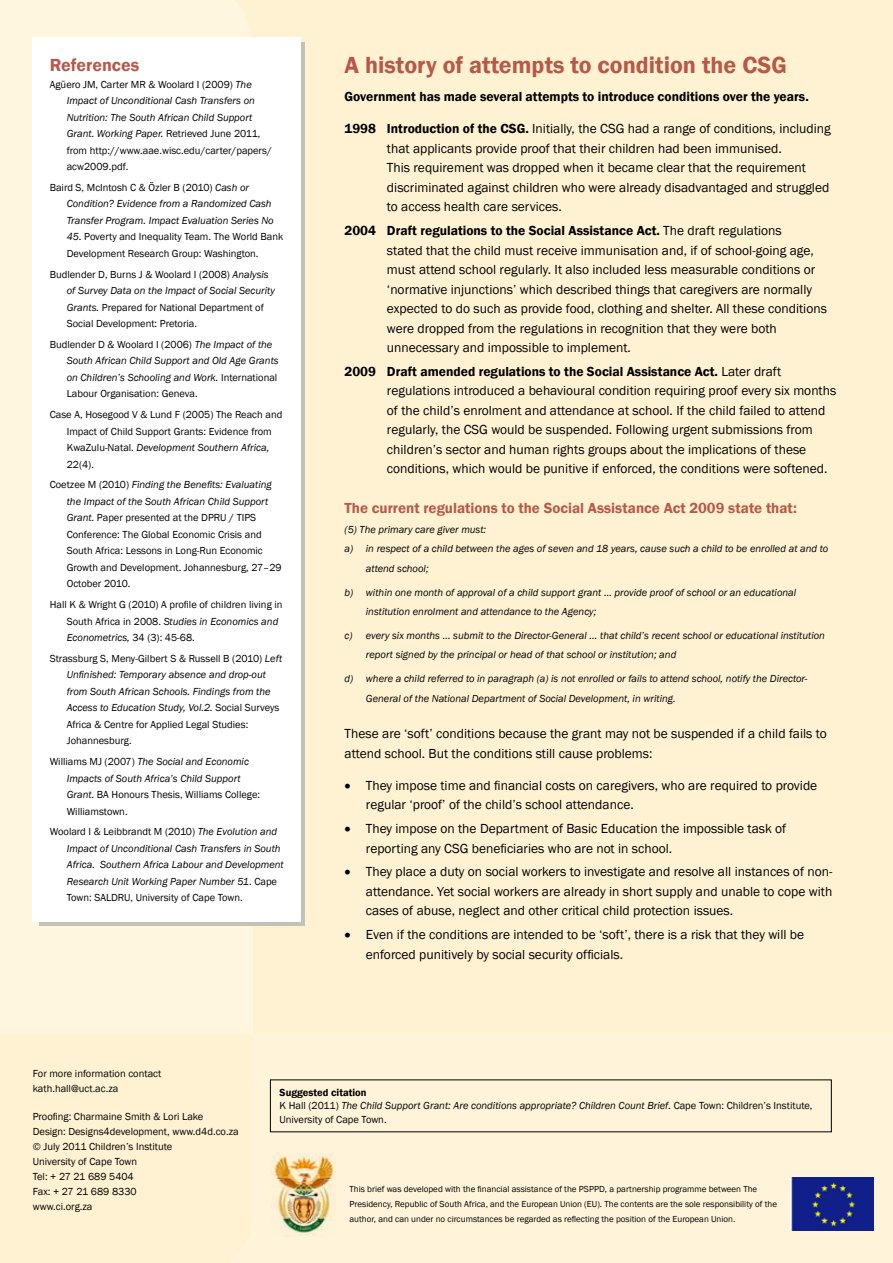
<style>
.page{position:relative;width:893px;height:1263px;background:#fff}
.page>*{position:absolute;margin:0;border:0;box-sizing:border-box;transform-origin:0 0}
.t1{font:600 24px "Franklin Gothic";color:#b75948}
.t2{font:600 18px "Franklin Gothic";color:#b75948}
.t3{font:600 15px "Franklin Gothic";color:#b75948}
.t4{font:13.5px/19.5px "Franklin Gothic";color:#000}
.t5{font:600 13.5px "Franklin Gothic";color:#000}
.t6{font:italic 10.5px/16.5px "Franklin Gothic";color:#000}
.t7{font:10.5px/16.5px "Franklin Gothic";color:#000}
.t8{font:9px/15px "Franklin Gothic";color:#000}
.s1{font-style:italic}
.s2{font-style:normal}
.s3{font-weight:600}
.s4{font-weight:600;font-style:normal}
</style>
<div class="page">
<div style="left:253px;top:1034px;width:640px;height:229px;background:#fff4d9"></div>
<div style="left:197px;top:0;width:696px;height:1034px;background:#fff2d3"></div>
<div style="left:0;top:0;width:253px;height:1034px;background:#fff6e0"></div>
<div style="left:0;top:1034px;width:253px;height:229px;background:#fff2d3"></div>
<div style="left:39px;top:43px;width:266px;height:883px;background:#c2c2b6"></div>
<div style="left:33px;top:37px;width:268px;height:884px;background:#fff"></div>
<img style="left:790px;top:1177px;width:83px;height:53px">
<img style="left:272px;top:1153px;width:64px;height:83px">
<h2 class="t2" style="left:50px;top:54px;width:91px">References</h2>
<p class="t7" style="left:67px;top:76px;width:207px;text-indent:-17px">Agüero JM, Carter MR &amp; Woolard I (2009) <span class="s1">The Impact of Unconditional Cash Transfers on Nutrition: The South African Child Support Grant. Working Paper.</span> Retrieved June 2011, from http://www.aae.wisc.edu/carter/papers/ acw2009.pdf.</p>
<p class="t6" style="left:67px;top:179px;width:208px;text-indent:-17px"><span class="s2">Baird S, McIntosh C &amp; Özler B (2010)</span> Cash or<br>Condition? Evidence from a Randomized Cash<br>Transfer Program. Impact Evaluation Series No</p>
<p class="t7" style="left:67px;top:229px;width:218px"><span class="s1">45.</span> Poverty and Inequality Team. The World Bank<br>Development Research Group: Washington.</p>
<p class="t7" style="left:67px;top:266px;width:210px;text-indent:-17px">Budlender D, Burns J &amp; Woolard I (2008) <span class="s1">Analysis of Survey Data on the Impact of Social Security Grants.</span> Prepared for National Department of Social Development: Pretoria.</p>
<p class="t6" style="left:67px;top:336px;width:213px;text-indent:-17px"><span class="s2">Budlender D &amp; Woolard I (2006)</span> The Impact of the South African Child Support and Old Age Grants on Children’s Schooling and Work. <span class="s2">International Labour Organisation: Geneva.</span></p>
<p class="t7" style="left:67px;top:406px;width:217px;text-indent:-17px">Case A, Hosegood V &amp; Lund F (2005) The Reach and Impact of Child Support Grants: Evidence from KwaZulu-Natal. <span class="s1">Development Southern Africa, </span>22(4).</p>
<p class="t7" style="left:67px;top:477px;width:216px;text-indent:-17px">Coetzee M (2010) <span class="s1">Finding the Benefits: Evaluating the Impact of the South African Child Support Grant.</span> Paper presented at the DPRU / TIPS Conference: The Global Economic Crisis and South Africa: Lessons in Long-Run Economic Growth and Development. Johannesburg, 27–29<br>October 2010.</p>
<p class="t7" style="left:67px;top:596px;width:217px;text-indent:-17px">Hall K &amp; Wright G (2010) A profile of children living in<br>South Africa in 2008. <span class="s1">Studies in Economics and<br>Econometrics,</span> 34 (3): 45-68.</p>
<p class="t6" style="left:67px;top:650px;width:217px;text-indent:-17px"><span class="s2">Strassburg S, Meny-Gilbert S &amp; Russell B (2010)</span> Left Unfinished: Temporary absence and drop-out from South African Schools. Findings from the Access to Education Study, Vol.2. <span class="s2">Social Surveys Africa &amp; Centre for Applied Legal Studies:<br>Johannesburg.</span></p>
<p class="t7" style="left:67px;top:753px;width:195px;text-indent:-17px">Williams MJ (2007) <span class="s1">The Social and Economic Impacts of South Africa’s Child Support Grant.</span> BA Honours Thesis, Williams College:<br>Williamstown.</p>
<p class="t6" style="left:67px;top:824px;width:219px;text-indent:-17px"><span class="s2">Woolard I &amp; Leibbrandt M (2010)</span> The Evolution and Impact of Unconditional Cash Transfers in South Africa. Southern Africa Labour and Development Research Unit Working Paper Number 51<span class="s2">. Cape Town: SALDRU, University of Cape Town.</span></p>
<h1 class="t1" style="left:344px;top:50px;width:444px">A history of attempts to condition the CSG</h1>
<p class="t5" style="left:344px;top:88px;width:466px">Government has made several attempts to introduce conditions over the years.</p>
<p class="t4" style="left:387px;top:119px;width:445px;text-indent:-43px"><span class="s3">1998 Introduction of the CSG.</span> Initially, the CSG had a range of conditions, including that applicants provide proof that their children had been immunised.<br>This requirement was dropped when it became clear that the requirement discriminated against children who were already disadvantaged and struggled to access health care services.</p>
<p class="t4" style="left:387px;top:221px;width:441px;text-indent:-43px"><span class="s3">2004 Draft regulations to the Social Assistance Act.</span> The draft regulations<br>stated that the child must receive immunisation and, if of school-going age, must attend school regularly. It also included less measurable conditions or ‘normative injunctions’ which described things that caregivers are normally expected to do such as provide food, clothing and shelter. All these conditions were dropped from the regulations in recognition that they were both unnecessary and impossible to implement.</p>
<p class="t4" style="left:387px;top:362px;width:451px;text-indent:-43px"><span class="s3">2009 Draft amended regulations to the Social Assistance Act.</span> Later draft regulations introduced a behavioural condition requiring proof every six months of the child’s enrolment and attendance at school. If the child failed to attend regularly, the CSG would be suspended. Following urgent submissions from children’s sector and human rights groups about the implications of these conditions, which would be punitive if enforced, the conditions were softened.</p>
<p class="t3" style="left:345px;top:499px;width:454px">The current regulations to the Social Assistance Act 2009 state that:</p>
<p class="t6" style="left:345px;top:521px;width:143px">(5) The primary care giver must:</p>
<p class="t6" style="left:345px;top:541px;width:485px">a) in respect of a child between the ages of seven and 18 years, cause such a child to be enrolled at and to</p>
<p class="t6" style="left:366px;top:560px;width:64px">attend school;</p>
<p class="t6" style="left:366px;top:582px;width:432px;line-height:19.5px;text-indent:-21px">b) within one month of approval of a child support grant … provide proof of school or an educational institution enrolment and attendance to the Agency;</p>
<p class="t6" style="left:366px;top:626px;width:461px;line-height:19.5px;text-indent:-21px">c) every six months … submit to the Director-General … that child’s recent school or educational institution report signed by the principal or head of that school or institution; and</p>
<p class="t6" style="left:366px;top:669px;width:443px;line-height:19.5px;text-indent:-21px">d) where a child referred to in paragraph (a) is not enrolled or fails to attend school, notify the Director-<br>General of the National Department of Social Development, in writing.</p>
<p class="t4" style="left:345px;top:724px;width:484px">These are ‘soft’ conditions because the grant may not be suspended if a child fails to attend school. But the conditions still cause problems:</p>
<p class="t4" style="left:366px;top:776px;width:453px;text-indent:-21px">• They impose time and financial costs on caregivers, who are required to provide regular ‘proof’ of the child’s school attendance.</p>
<p class="t4" style="left:366px;top:819px;width:422px;text-indent:-21px">• They impose on the Department of Basic Education the impossible task of reporting any CSG beneficiaries who are not in school.</p>
<p class="t4" style="left:366px;top:862px;width:468px;text-align:justify;text-indent:-21px">• They place a duty on social workers to investigate and resolve all instances of non&shy;attendance. Yet social workers are already in short supply and unable to cope with cases of abuse, neglect and other critical child protection issues.</p>
<p class="t4" style="left:366px;top:925px;width:440px;text-indent:-21px">• Even if the conditions are intended to be ‘soft’, there is a risk that they will be enforced punitively by social security officials.</p>
<p class="t7" style="left:33px;top:1066px;width:130px;line-height:15px">For more information contact kath.hall@uct.ac.za</p>
<p class="t7" style="left:33px;top:1109px;width:207px;line-height:15px">Proofing: Charmaine Smith &amp; Lori Lake<br>Design: Designs4development, www.d4d.co.za © July 2011 Children’s Institute<br>University of Cape Town<br>Tel: + 27 21 689 5404<br>Fax: + 27 21 689 8330<br>www.ci.org.za</p>
<p class="t6" style="left:280px;top:1086px;width:534px;line-height:13.5px"><span class="s4">Suggested citation<br></span><span class="s2">K Hall (2011)</span> The Child Support Grant: Are conditions appropriate? Children Count Brief. <span class="s2">Cape Town: Children’s Institute,<br>University of Cape Town.</span></p>
<p class="t8" style="left:349px;top:1182px;width:429px">This brief was developed with the financial assistance of the PSPPD, a partnership programme between The<br>Presidency, Republic of South Africa, and the European Union (EU). The contents are the sole responsibility of the author, and can under no circumstances be regarded as reflecting the position of the European Union.</p>
</div>
